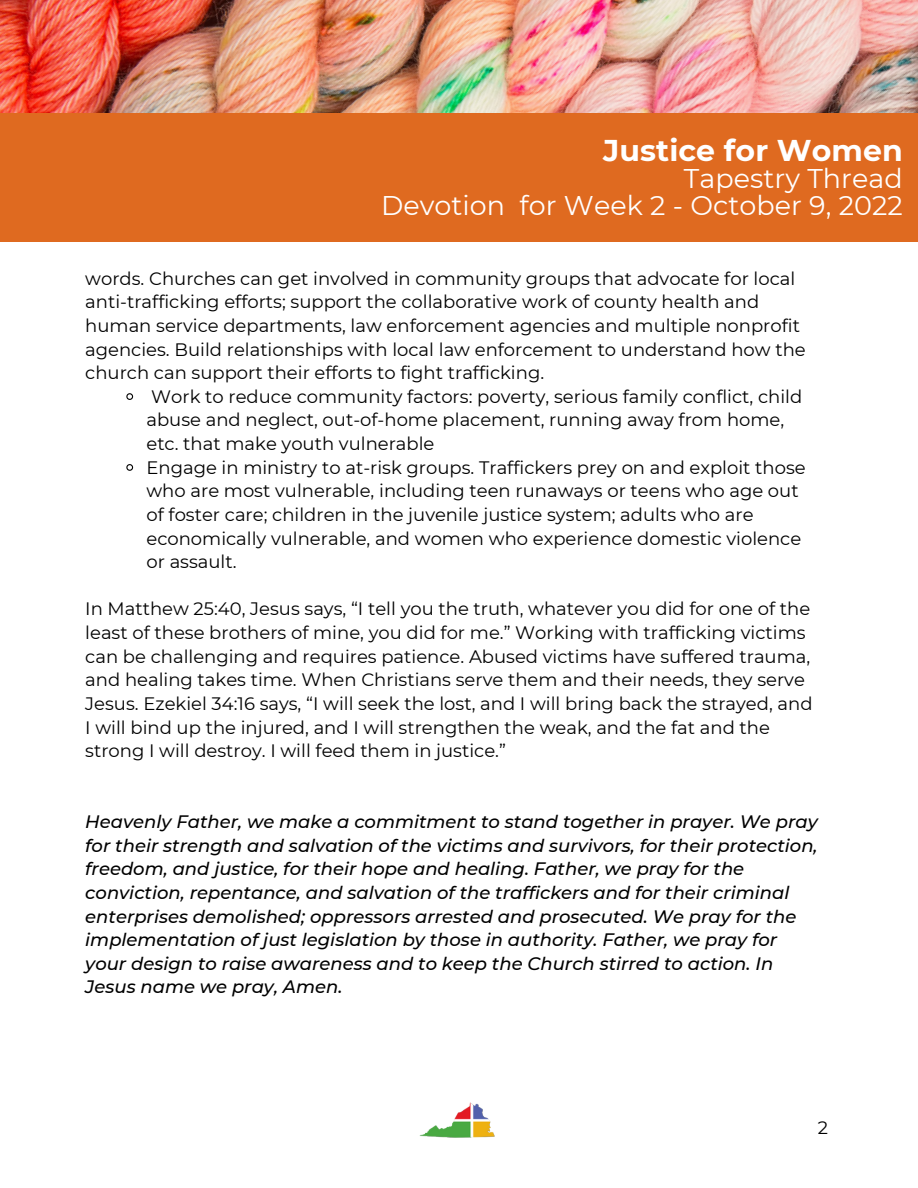
<style>
.page{position:relative;width:918px;height:1188px;background:#fff}
.page>*{position:absolute;margin:0;border:0;box-sizing:border-box;transform-origin:0 0}
.t1{font:700 30px "Montserrat";letter-spacing:.005em;color:#fff}
.t2{font:27px/27px "Montserrat";letter-spacing:.005em;color:#fff;text-align:right}
.t3{font:18px/23.7px "Montserrat";color:#000}
.t4{font:italic 500 18px/23.7px "Montserrat";color:#000}
</style>
<div class="page">
<img style="left:0;top:0;width:918px;height:114px">
<div style="left:0;top:114px;width:918px;height:128px;background:#df6a20"></div>
<img style="left:419px;top:1102px;width:76px;height:36px">
<svg style="left:126px;top:393px;width:8px;height:7px"></svg>
<svg style="left:126px;top:464px;width:8px;height:7px"></svg>
<h1 class="t1" style="left:603px;top:132px;width:301px">Justice for Women</h1>
<h2 class="t2" style="left:381px;top:165px;width:523px">Tapestry Thread<br>Devotion for Week 2 - October 9, 2022</h2>
<p class="t3" style="left:85px;top:266px;width:722px">words. Churches can get involved in community groups that advocate for local anti-trafficking efforts; support the collaborative work of county health and human service departments, law enforcement agencies and multiple nonprofit agencies. Build relationships with local law enforcement to understand how the church can support their efforts to fight trafficking.</p>
<p class="t3" style="left:146px;top:384px;width:661px">Work to reduce community factors: poverty, serious family conflict, child abuse and neglect, out-of-home placement, running away from home, etc. that make youth vulnerable<br>Engage in ministry to at-risk groups. Traffickers prey on and exploit those who are most vulnerable, including teen runaways or teens who age out of foster care; children in the juvenile justice system; adults who are economically vulnerable, and women who experience domestic violence or assault.</p>
<p class="t3" style="left:85px;top:597px;width:729px">In Matthew 25:40, Jesus says, “I tell you the truth, whatever you did for one of the least of these brothers of mine, you did for me.” Working with trafficking victims can be challenging and requires patience. Abused victims have suffered trauma, and healing takes time. When Christians serve them and their needs, they serve Jesus. Ezekiel 34:16 says, “I will seek the lost, and I will bring back the strayed, and I will bind up the injured, and I will strengthen the weak, and the fat and the strong I will destroy. I will feed them in justice.”</p>
<p class="t4" style="left:85px;top:810px;width:734px">Heavenly Father, we make a commitment to stand together in prayer. We pray for their strength and salvation of the victims and survivors, for their protection, freedom, and justice, for their hope and healing. Father, we pray for the conviction, repentance, and salvation of the traffickers and for their criminal enterprises demolished; oppressors arrested and prosecuted. We pray for the implementation of just legislation by those in authority. Father, we pray for your design to raise awareness and to keep the Church stirred to action. In Jesus name we pray, Amen.</p>
<p class="t3" style="left:818px;top:1116px;width:12px">2</p>
</div>
